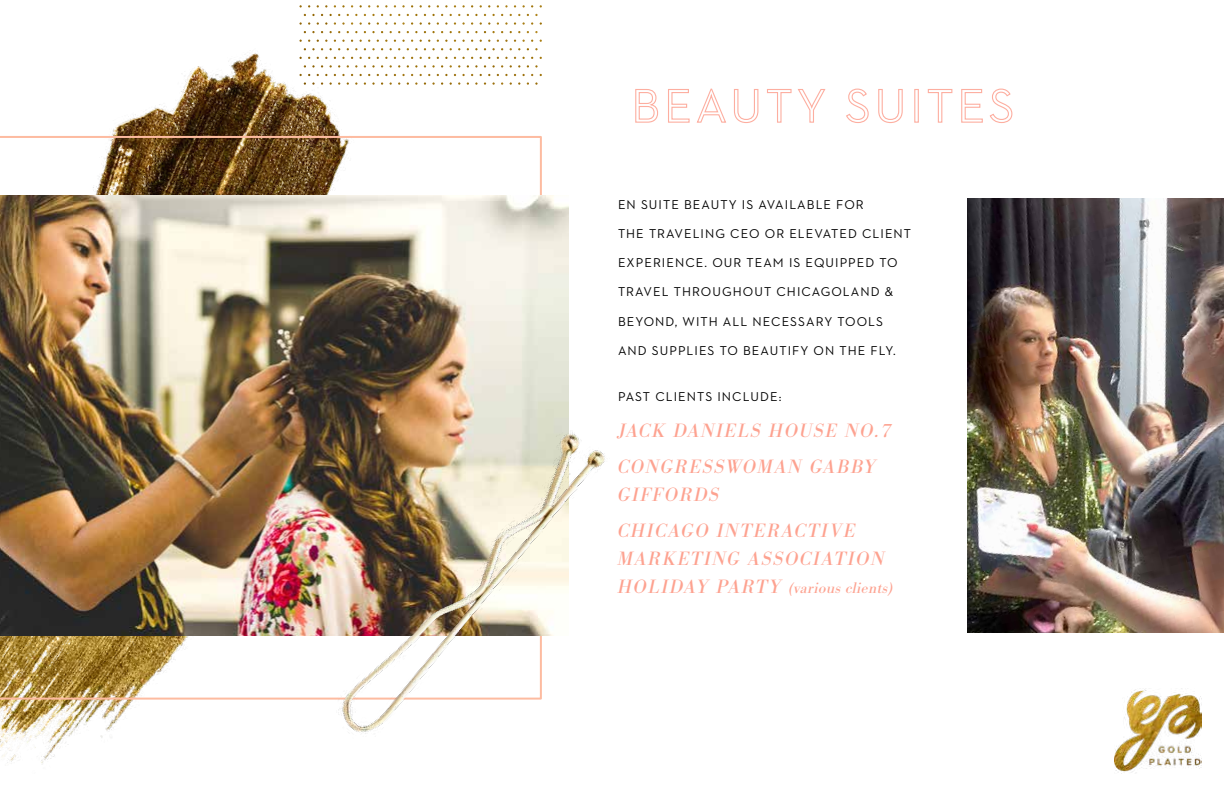
<style>
.page{position:relative;width:1224px;height:792px;background:#fff}
.page>*{position:absolute;margin:0;border:0;box-sizing:border-box;transform-origin:0 0}
.t1{font:italic 20px/36px "Bodoni URW";letter-spacing:.08em;color:#fda290}
.t2{font:italic 16px "Bodoni URW";letter-spacing:.02em;color:#fda290}
.t3{font:13px "Neutraface 2 Text";letter-spacing:.08em;color:#000}
.s1{font-size:20px}
</style>
<div class="page">
<img style="left:0;top:14px;width:542px;height:750px">
<svg style="left:0;top:136px;width:542px;height:564px"></svg>
<img style="left:0;top:195px;width:569px;height:441px">
<img style="left:1114px;top:688px;width:87px;height:85px">
<img style="left:334px;top:5px;width:208px;height:3px">
<svg style="left:635px;top:89px;width:24px;height:34px"></svg>
<svg style="left:668px;top:89px;width:22px;height:34px"></svg>
<svg style="left:696px;top:88px;width:30px;height:35px"></svg>
<svg style="left:734px;top:89px;width:25px;height:34px"></svg>
<svg style="left:767px;top:89px;width:59px;height:34px"></svg>
<svg style="left:846px;top:88px;width:23px;height:35px"></svg>
<svg style="left:878px;top:89px;width:25px;height:34px"></svg>
<div style="left:914px;top:89px;width:5px;height:34px;border:1px solid #fdaea0"></div>
<svg style="left:927px;top:89px;width:26px;height:34px"></svg>
<svg style="left:961px;top:89px;width:22px;height:34px"></svg>
<svg style="left:989px;top:88px;width:24px;height:35px"></svg>
<img style="left:967px;top:199px;width:257px;height:433px">
<img style="left:199px;top:319px;width:370px;height:445px">
<img style="left:308px;top:354px;width:297px;height:395px">
<p class="t3" style="left:618px;top:196px;width:247px">EN SUITE BEAUTY IS AVAILABLE FOR</p>
<p class="t3" style="left:618px;top:225px;width:295px">THE TRAVELING CEO OR ELEVATED CLIENT</p>
<p class="t3" style="left:618px;top:255px;width:281px">EXPERIENCE. OUR TEAM IS EQUIPPED TO</p>
<p class="t3" style="left:618px;top:284px;width:277px">TRAVEL THROUGHOUT CHICAGOLAND &amp;</p>
<p class="t3" style="left:618px;top:313px;width:267px">BEYOND, WITH ALL NECESSARY TOOLS</p>
<p class="t3" style="left:618px;top:342px;width:279px">AND SUPPLIES TO BEAUTIFY ON THE FLY.</p>
<p class="t3" style="left:618px;top:388px;width:165px">PAST CLIENTS INCLUDE:</p>
<h1 class="t1" style="left:618px;top:412px;width:275px">JACK DANIELS HOUSE NO.7<br>CONGRESSWOMAN GABBY</h1>
<h1 class="t1" style="left:618px;top:476px;width:239px">GIFFORDS<br>CHICAGO INTERACTIVE</h1>
<h1 class="t1" style="left:618px;top:540px;width:268px">MARKETING ASSOCIATION</h1>
<p class="t2" style="left:618px;top:578px;width:277px"><span class="s1">HOLIDAY PARTY</span> (various clients)</p>
</div>
